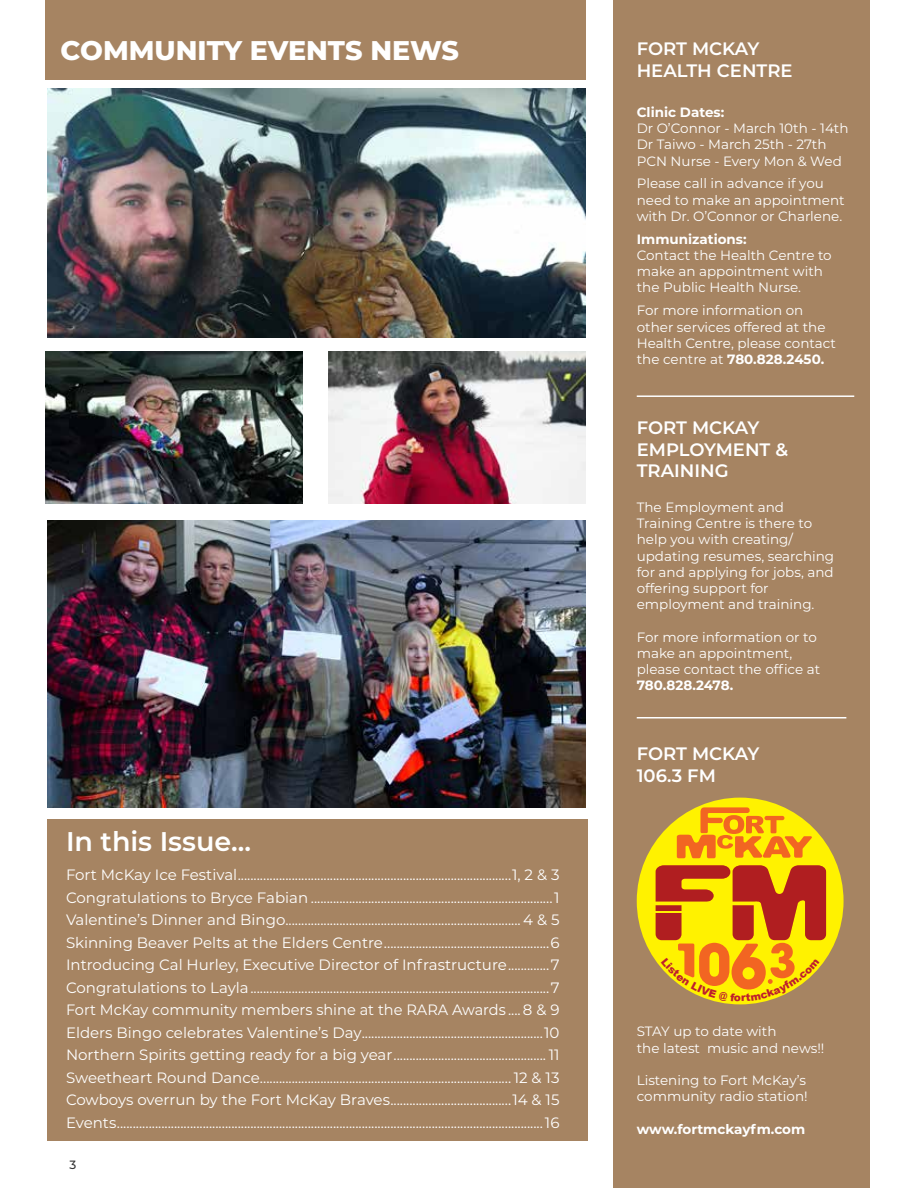
<style>
.page{position:relative;width:918px;height:1188px;background:#fff}
.page>*{position:absolute;margin:0;border:0;box-sizing:border-box;transform-origin:0 0}
.t1{font:800 27px "Montserrat";color:#fff}
.t2{font:600 27px "Montserrat";color:#fff}
.t3{font:600 18px/21.6px "Montserrat";color:#fff}
.t4{font:15px/22.5px "Montserrat";color:#fff;text-align:justify}
.t5{font:13.5px/16.2px "Montserrat";color:#fff}
.t6{font:700 13.5px "Montserrat";color:#fff}
.t7{font:500 12px "Montserrat";color:#333334}
.s1{font-weight:700}
</style>
<div class="page">
<div style="left:48px;top:819px;width:540px;height:322px;background:#a68462"></div>
<div style="left:45px;top:0;width:541px;height:80px;background:#a68462"></div>
<div style="left:613px;top:0;width:257px;height:1188px;background:#a68462"></div>
<hr style="left:637px;top:395px;width:217px;height:2px;background:#fff">
<img style="left:48px;top:88px;width:537px;height:250px">
<hr style="left:637px;top:717px;width:209px;height:2px;background:#fff">
<div style="left:637px;top:798px;width:207px;height:206px;background:#fff200;border-radius:50%"></div>
<svg style="left:677px;top:807px;width:135px;height:51px"></svg>
<img style="left:45px;top:351px;width:257px;height:152px">
<img style="left:328px;top:351px;width:257px;height:152px">
<img style="left:48px;top:520px;width:537px;height:288px">
<svg style="left:644px;top:865px;width:182px;height:136px"></svg>
<h1 class="t1" style="left:61px;top:31px;width:400px">COMMUNITY EVENTS NEWS</h1>
<p class="t3" style="left:637px;top:37px;width:157px">FORT MCKAY<br>HEALTH CENTRE</p>
<p class="t6" style="left:637px;top:102px;width:89px">Clinic Dates:</p>
<p class="t5" style="left:637px;top:120px;width:213px">Dr O’Connor - March 10th - 14th<br>Dr Taiwo - March 25th - 27th<br>PCN Nurse - Every Mon &amp; Wed</p>
<p class="t5" style="left:637px;top:175px;width:209px">Please call in advance if you need to make an appointment with Dr. O’Connor or Charlene.</p>
<p class="t6" style="left:637px;top:229px;width:111px">Immunizations:</p>
<p class="t5" style="left:637px;top:247px;width:197px">Contact the Health Centre to make an appointment with the Public Health Nurse.</p>
<p class="t5" style="left:637px;top:302px;width:201px">For more information on other services offered at the<br>Health Centre, please contact the centre at <span class="s1">780.828.2450.</span></p>
<p class="t3" style="left:637px;top:416px;width:153px">FORT MCKAY<br>EMPLOYMENT &amp;<br>TRAINING</p>
<p class="t5" style="left:637px;top:499px;width:199px">The Employment and<br>Training Centre is there to help you with creating/ updating resumes, searching for and applying for jobs, and offering support for employment and training.</p>
<p class="t5" style="left:637px;top:628px;width:185px">For more information or to make an appointment, please contact the office at</p>
<p class="t6" style="left:637px;top:676px;width:98px">780.828.2478.</p>
<h1 class="t2" style="left:66px;top:822px;width:187px">In this Issue...</h1>
<p class="t4" style="left:66px;top:863px;width:495px">Fort McKay Ice Festival......................................................................................1, 2 &amp; 3<br>Congratulations to Bryce Fabian ............................................................................1<br>Valentine’s Dinner and Bingo.......................................................................... 4 &amp; 5<br>Skinning Beaver Pelts at the Elders Centre....................................................6<br>Introducing Cal Hurley, Executive Director of Infrastructure.............7<br>Congratulations to Layla..............................................................................................7<br>Fort McKay community members shine at the RARA Awards ....8 &amp; 9<br>Elders Bingo celebrates Valentine’s Day.........................................................10<br>Northern Spirits getting ready for a big year................................................ 11<br>Sweetheart Round Dance............................................................................... 12 &amp; 13<br>Cowboys overrun by the Fort McKay Braves......................................14 &amp; 15<br>Events......................................................................................................................................16</p>
<p class="t7" style="left:70px;top:1157px;width:8px">3</p>
<p class="t3" style="left:637px;top:742px;width:124px">FORT MCKAY<br>106.3 FM</p>
<p class="t5" style="left:637px;top:1023px;width:189px">STAY up to date with<br>the latest music and news!!</p>
<p class="t5" style="left:637px;top:1072px;width:172px">Listening to Fort McKay’s community radio station!</p>
<p class="t6" style="left:637px;top:1119px;width:170px">www.fortmckayfm.com</p>
</div>
